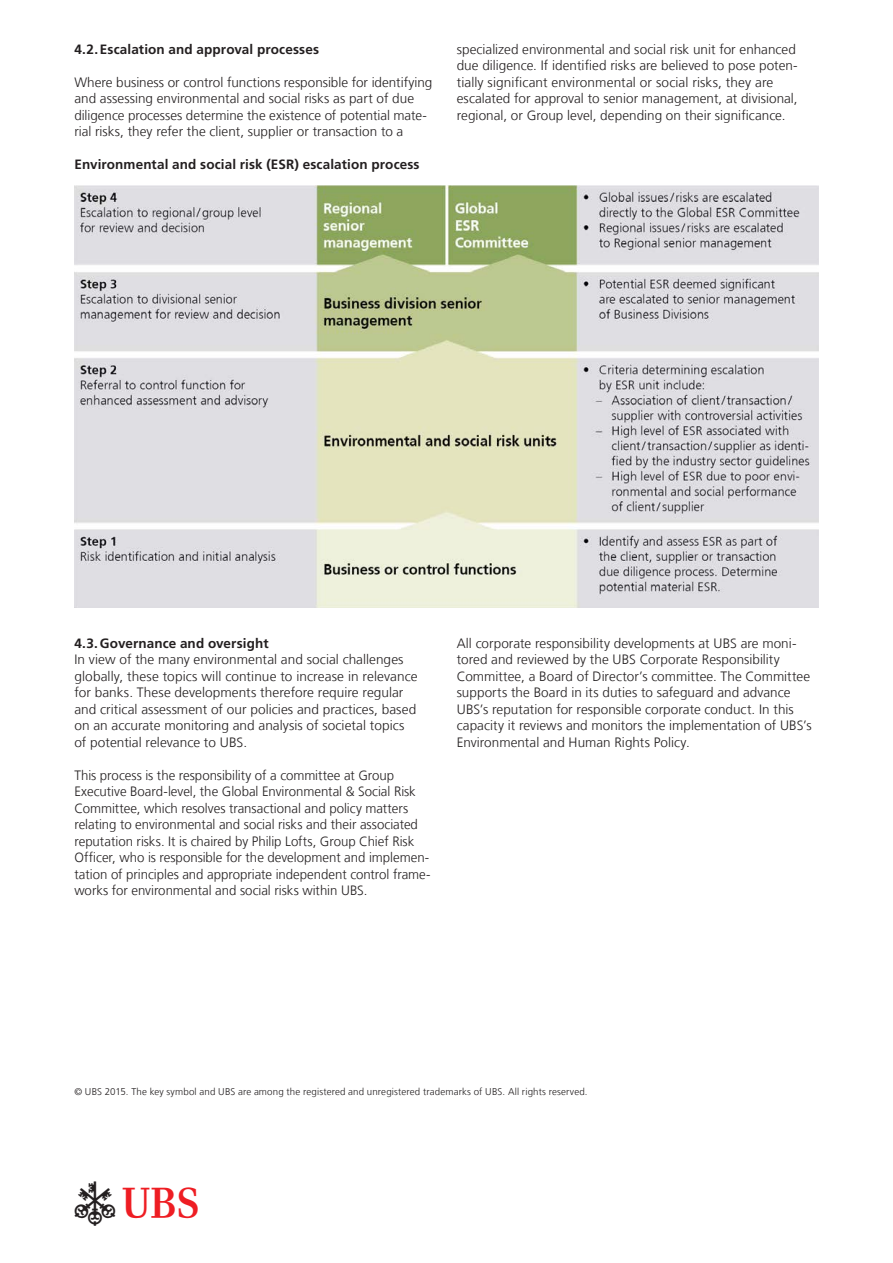
<style>
.page{position:relative;width:893px;height:1263px;background:#fff}
.page>*{position:absolute;margin:0;border:0;box-sizing:border-box;transform-origin:0 0}
.t1{font:44.55px "UB Ssemiextra";color:#231f20}
.t2{font:300 13.5px/16.5px "Frutiger LT Com";color:#231f20}
.t3{font:700 13.5px "Frutiger LT Com";letter-spacing:.01em;color:#231f20}
.t4{font:300 9.75px "Frutiger LT Com";letter-spacing:.015em;color:#231f20}
.s1{font-size:30.75px;color:#ee1d23}
</style>
<div class="page">
<img style="left:74px;top:186px;width:745px;height:422px">
<p class="t3" style="left:74px;top:41px;width:246px">4.2.Escalation and approval processes</p>
<p class="t2" style="left:74px;top:74px;width:360px">Where business or control functions responsible for identifying and assessing environmental and social risks as part of due diligence processes determine the existence of potential mate&shy;rial risks, they refer the client, supplier or transaction to a</p>
<p class="t3" style="left:74px;top:157px;width:347px">Environmental and social risk (ESR) escalation process</p>
<p class="t2" style="left:457px;top:41px;width:343px">specialized environmental and social risk unit for enhanced due diligence. If identified risks are believed to pose poten&shy;tially significant environmental or social risks, they are escalated for approval to senior management, at divisional, regional, or Group level, depending on their significance.</p>
<p class="t3" style="left:74px;top:635px;width:196px">4.3. Governance and oversight</p>
<p class="t2" style="left:74px;top:651px;width:345px">In view of the many environmental and social challenges globally, these topics will continue to increase in relevance for banks. These developments therefore require regular and critical assessment of our policies and practices, based on an accurate monitoring and analysis of societal topics of potential relevance to UBS.</p>
<p class="t2" style="left:74px;top:767px;width:358px">This process is the responsibility of a committee at Group Executive Board-level, the Global Environmental &amp; Social Risk Committee, which resolves transactional and policy matters relating to environmental and social risks and their associated reputation risks. It is chaired by Philip Lofts, Group Chief Risk Officer, who is responsible for the development and implemen&shy;tation of principles and appropriate independent control frame&shy;works for environmental and social risks within UBS.</p>
<p class="t2" style="left:457px;top:635px;width:356px">All corporate responsibility developments at UBS are moni&shy;tored and reviewed by the UBS Corporate Responsibility Committee, a Board of Director’s committee. The Committee supports the Board in its duties to safeguard and advance UBS’s reputation for responsible corporate conduct. In this capacity it reviews and monitors the implementation of UBS’s Environmental and Human Rights Policy.</p>
<p class="t4" style="left:74px;top:1086px;width:515px">© UBS 2015. The key symbol and UBS are among the registered and unregistered trademarks of UBS. All rights reserved.</p>
<h1 class="t1" style="left:75px;top:1181px;width:125px">a<span class="s1">b</span></h1>
</div>
